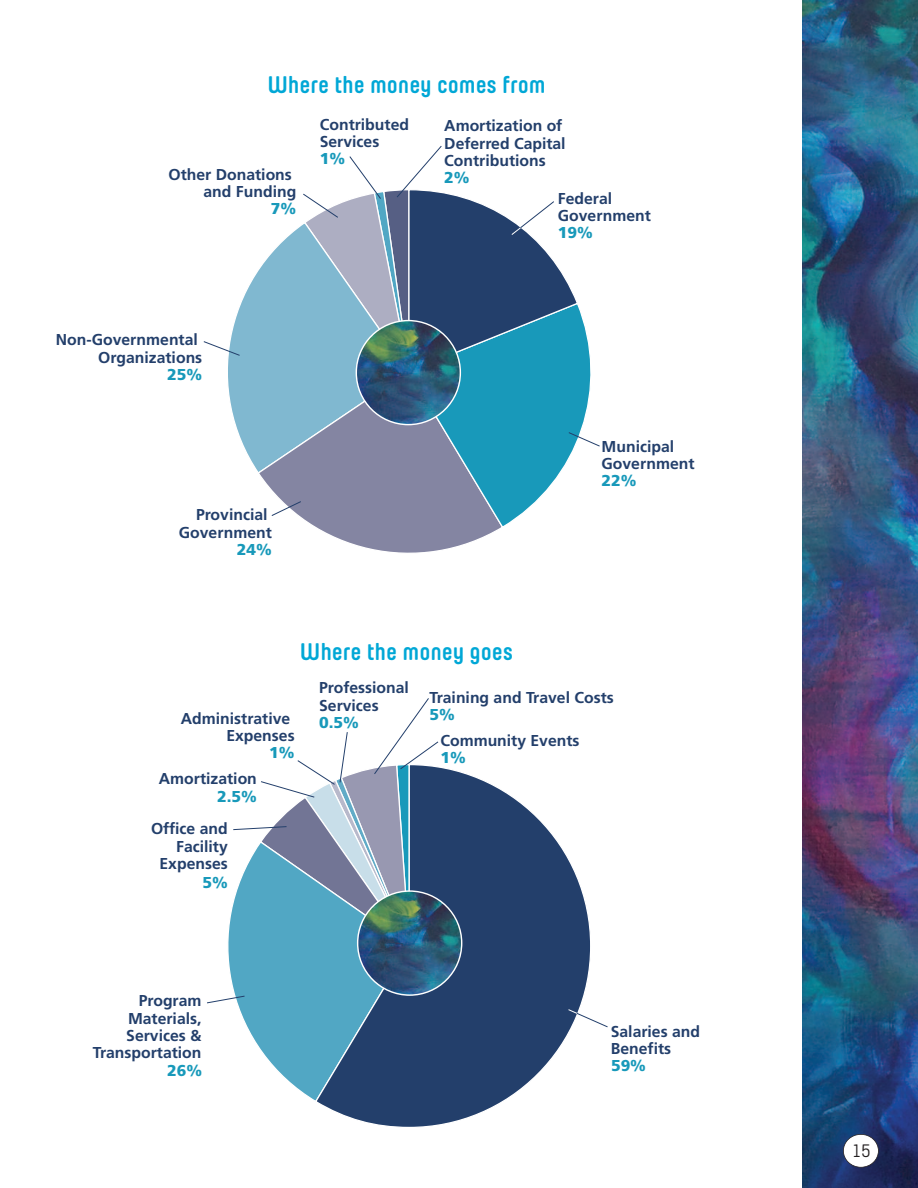
<style>
.page{position:relative;width:918px;height:1188px;background:#fff}
.page>*{position:absolute;margin:0;border:0;box-sizing:border-box;transform-origin:0 0}
.t1{font:700 24px "Yummo W03";color:#00a7d6}
.t2{font:18px "Yummo W03";color:#231f20}
.t3{font:700 15.75px/17.2px "Frutiger";color:#233f6b}
.t4{font:900 15.75px "Frutiger";color:#1899ba}
</style>
<div class="page">
<img style="left:802px;top:0;width:116px;height:1188px">
<div style="left:843px;top:1134px;width:35px;height:33px;background:#fff;border-radius:50%"></div>
<div style="left:843px;top:1134px;width:36px;height:34px;border:2px solid #231f20;border-radius:50%"></div>
<svg style="left:228px;top:225px;width:74px;height:245px"></svg>
<svg style="left:257px;top:370px;width:241px;height:183px"></svg>
<svg style="left:407px;top:309px;width:184px;height:220px"></svg>
<img style="left:356px;top:321px;width:104px;height:104px;border-radius:50%">
<svg style="left:302px;top:146px;width:277px;height:227px"></svg>
<svg style="left:568px;top:432px;width:32px;height:15px"></svg>
<svg style="left:271px;top:501px;width:31px;height:16px"></svg>
<svg style="left:203px;top:341px;width:38px;height:15px"></svg>
<svg style="left:228px;top:911px;width:86px;height:189px"></svg>
<svg style="left:314px;top:767px;width:276px;height:360px"></svg>
<svg style="left:207px;top:995px;width:38px;height:9px"></svg>
<svg style="left:232px;top:698px;width:207px;height:250px"></svg>
<svg style="left:568px;top:1009px;width:40px;height:19px"></svg>
<img style="left:358px;top:891px;width:104px;height:104px;border-radius:50%">
<h1 class="t1" style="left:267px;top:76px;width:280px">Where the money comes from</h1>
<p class="t3" style="left:169px;top:167px;width:129px;text-align:right">Other Donations and Funding</p>
<p class="t4" style="left:271px;top:202px;width:27px">7%</p>
<p class="t3" style="left:320px;top:117px;width:91px">Contributed<br>Services</p>
<p class="t4" style="left:320px;top:152px;width:27px">1%</p>
<p class="t3" style="left:444px;top:119px;width:123px">Amortization of<br>Deferred Capital<br>Contributions</p>
<p class="t4" style="left:444px;top:171px;width:27px">2%</p>
<p class="t3" style="left:558px;top:191px;width:95px">Federal<br>Government</p>
<p class="t4" style="left:558px;top:227px;width:37px">19%</p>
<p class="t3" style="left:56px;top:332px;width:148px;text-align:right">Non-Governmental<br>Organizations</p>
<p class="t4" style="left:167px;top:368px;width:37px">25%</p>
<p class="t3" style="left:179px;top:507px;width:95px;text-align:right">Provincial<br>Government</p>
<p class="t4" style="left:237px;top:543px;width:37px">24%</p>
<p class="t3" style="left:602px;top:439px;width:95px">Municipal<br>Government</p>
<p class="t4" style="left:602px;top:474px;width:37px">22%</p>
<h1 class="t1" style="left:300px;top:643px;width:215px">Where the money goes</h1>
<p class="t3" style="left:181px;top:711px;width:115px;text-align:right">Administrative<br>Expenses</p>
<p class="t4" style="left:269px;top:746px;width:27px">1%</p>
<p class="t3" style="left:159px;top:771px;width:100px">Amortization</p>
<p class="t4" style="left:217px;top:790px;width:41px">2.5%</p>
<p class="t3" style="left:151px;top:822px;width:78px;text-align:right">Office and<br>Facility<br>Expenses</p>
<p class="t4" style="left:202px;top:876px;width:27px">5%</p>
<p class="t3" style="left:319px;top:680px;width:91px">Professional<br>Services</p>
<p class="t4" style="left:319px;top:716px;width:41px">0.5%</p>
<p class="t3" style="left:429px;top:690px;width:186px">Training and Travel Costs</p>
<p class="t4" style="left:429px;top:708px;width:27px">5%</p>
<p class="t3" style="left:440px;top:733px;width:141px">Community Events</p>
<p class="t4" style="left:440px;top:751px;width:27px">1%</p>
<p class="t3" style="left:93px;top:994px;width:110px;text-align:right">Program<br>Materials,<br>Services &amp;<br>Transportation</p>
<p class="t3" style="left:611px;top:1024px;width:91px">Salaries and<br>Benefits</p>
<p class="t4" style="left:167px;top:1064px;width:37px">26%</p>
<p class="t4" style="left:611px;top:1059px;width:37px">59%</p>
<p class="t2" style="left:852px;top:1145px;width:21px">15</p>
</div>
